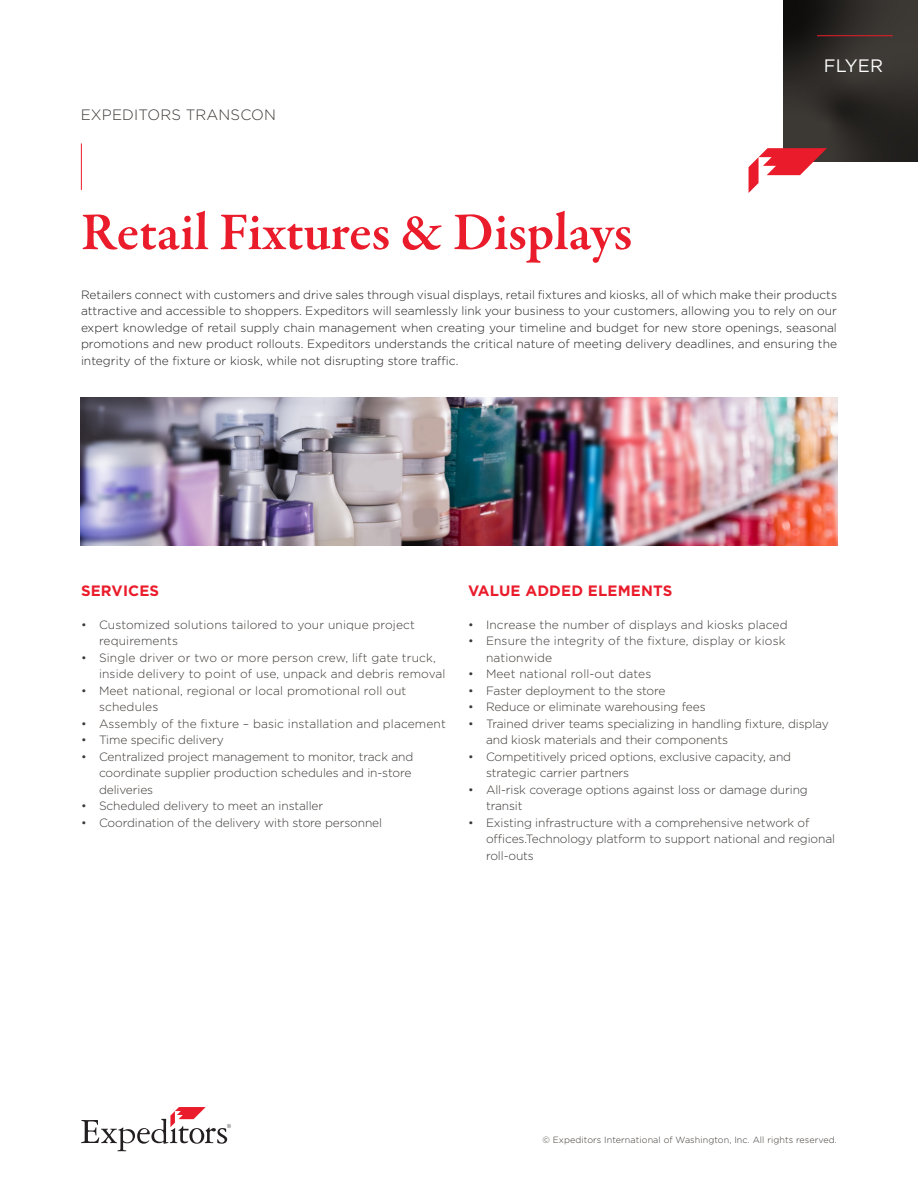
<style>
.page{position:relative;width:918px;height:1188px;background:#fff}
.page>*{position:absolute;margin:0;border:0;box-sizing:border-box;transform-origin:0 0}
.t1{font:600 54px "Garamond Premr Pro";color:#ea1c2b}
.t2{font:18px "Gotham";letter-spacing:.01em;color:#fff}
.Subheader{font:700 15px "Gotham";letter-spacing:.01em;color:#ea1c2b}
.Publishing_Group_Tit{font:300 15px "Gotham";letter-spacing:.01em;color:#3c3835}
.t3{font:300 12px/16.5px "Gotham";letter-spacing:-.01em;color:#3c3835}
.t4{font:300 12px/16.5px "Gotham";color:#231f20;text-align:justify}
.t5{font:300 12px/16.5px "Gotham";letter-spacing:.01em;color:#3c3835}
.t6{font:300 9px "Gotham";letter-spacing:.01em;color:#3c3835}
</style>
<div class="page">
<svg style="left:81px;top:1107px;width:150px;height:44px"></svg>
<img style="left:783px;top:0;width:135px;height:162px">
<hr style="left:817px;top:35px;width:76px;height:1px;background:#ea1c2b">
<hr style="left:81px;top:143px;width:1px;height:47px;background:#ea1c2b">
<svg style="left:749px;top:148px;width:78px;height:45px"></svg>
<img style="left:81px;top:398px;width:756px;height:148px">
<p class="Publishing_Group_Tit" style="left:81px;top:105px;width:197px">EXPEDITORS TRANSCON</p>
<p class="t1" style="left:81px;top:199px;width:553px">Retail Fixtures &amp; Displays</p>
<p class="t2" style="left:824px;top:54px;width:61px">FLYER</p>
<p class="t4" style="left:81px;top:286px;width:758px">Retailers connect with customers and drive sales through visual displays, retail fixtures and kiosks, all of which make their products attractive and accessible to shoppers. Expeditors will seamlessly link your business to your customers, allowing you to rely on our expert knowledge of retail supply chain management when creating your timeline and budget for new store openings, seasonal promotions and new product rollouts. Expeditors understands the critical nature of meeting delivery deadlines, and ensuring the integrity of the fixture or kiosk, while not disrupting store traffic.</p>
<p class="Subheader" style="left:81px;top:580px;width:80px">SERVICES</p>
<p class="t5" style="left:99px;top:616px;width:317px;text-indent:-18px">• Customized solutions tailored to your unique project requirements</p>
<p class="t5" style="left:99px;top:649px;width:348px;text-indent:-18px">• Single driver or two or more person crew, lift gate truck, inside delivery to point of use, unpack and debris removal</p>
<p class="t5" style="left:99px;top:682px;width:309px;text-indent:-18px">• Meet national, regional or local promotional roll out schedules</p>
<p class="t5" style="left:81px;top:715px;width:366px">• Assembly of the fixture – basic installation and placement</p>
<p class="t3" style="left:81px;top:731px;width:144px">• Time specific delivery</p>
<p class="t3" style="left:99px;top:748px;width:316px;text-indent:-18px">• Centralized project management to monitor, track and coordinate supplier production schedules and in-store deliveries</p>
<p class="t3" style="left:81px;top:797px;width:244px">• Scheduled delivery to meet an installer</p>
<p class="t3" style="left:81px;top:814px;width:303px">• Coordination of the delivery with store personnel</p>
<p class="Subheader" style="left:468px;top:580px;width:206px">VALUE ADDED ELEMENTS</p>
<p class="t5" style="left:468px;top:616px;width:321px">• Increase the number of displays and kiosks placed</p>
<p class="t5" style="left:486px;top:632px;width:301px;text-indent:-18px">• Ensure the integrity of the fixture, display or kiosk nationwide</p>
<p class="t5" style="left:468px;top:665px;width:185px">• Meet national roll-out dates</p>
<p class="t3" style="left:468px;top:682px;width:199px">• Faster deployment to the store</p>
<p class="t3" style="left:468px;top:698px;width:239px">• Reduce or eliminate warehousing fees</p>
<p class="t3" style="left:486px;top:715px;width:344px;text-indent:-18px">• Trained driver teams specializing in handling fixture, display and kiosk materials and their components</p>
<p class="t3" style="left:486px;top:748px;width:307px;text-indent:-18px">• Competitively priced options, exclusive capacity, and strategic carrier partners</p>
<p class="t3" style="left:486px;top:781px;width:323px;text-indent:-18px">• All-risk coverage options against loss or damage during transit</p>
<p class="t3" style="left:486px;top:814px;width:351px;text-indent:-18px">• Existing infrastructure with a comprehensive network of offices.Technology platform to support national and regional roll-outs</p>
<p class="t6" style="left:542px;top:1134px;width:296px">© Expeditors International of Washington, Inc. All rights reserved.</p>
</div>
